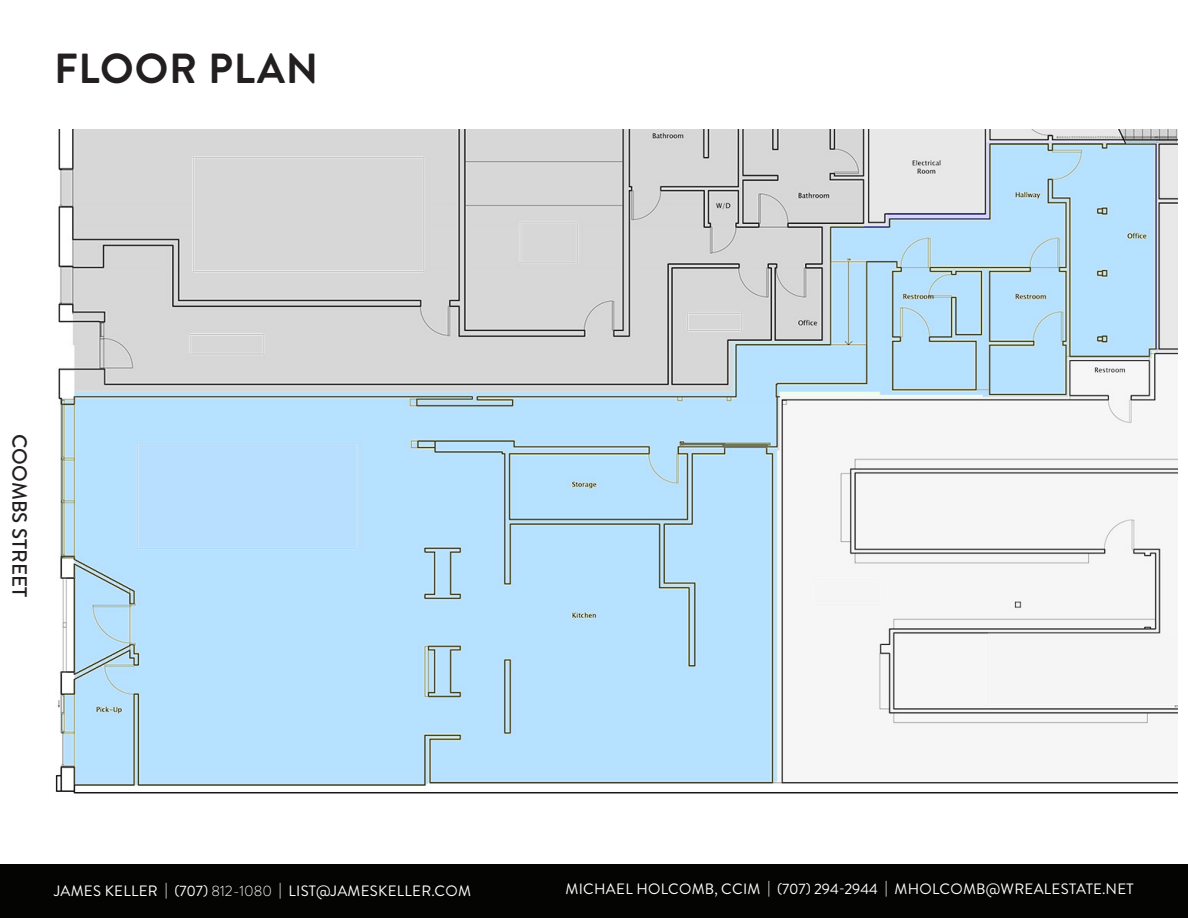
<style>
.page{position:relative;width:1188px;height:918px;background:#fff}
.page>*{position:absolute;margin:0;border:0;box-sizing:border-box;transform-origin:0 0}
.t1{font:700 42px "Brandon Grotesque";letter-spacing:.02em;color:#231f20}
.t2{font:500 20.55px "Brandon Grotesque";color:#231f20}
.t3{font:15px "Brandon Grotesque";letter-spacing:.02em;color:#fff}
.s1{font-weight:300}
</style>
<div class="page">
<div style="left:0;top:864px;width:1188px;height:54px;background:#040503"></div>
<img style="left:55px;top:129px;width:1122px;height:665px">
<p class="t1" style="left:54px;top:40px;width:266px">FLOOR PLAN</p>
<p class="t2" style="left:34px;top:434px;width:165px;rotate:90deg">COOMBS STREET</p>
<p class="t3" style="left:54px;top:881px;width:418px">JAMES KELLER | (707) <span class="s1">812-1080</span> | LIST@JAMESKELLER.COM</p>
<p class="t3" style="left:566px;top:878px;width:570px">MICHAEL HOLCOMB, CCIM | (707) 294-2944 | MHOLCOMB@WREALESTATE.NET</p>
</div>
